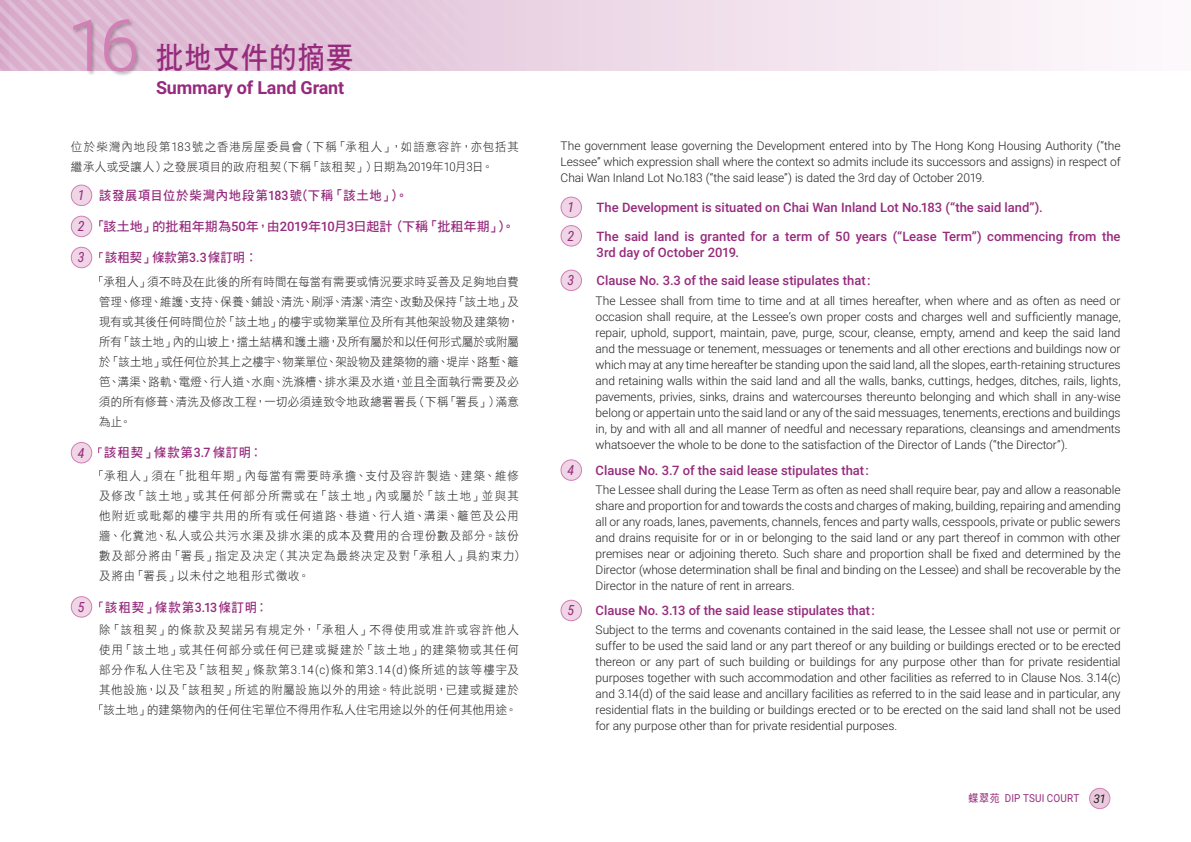
<style>
.page{position:relative;width:1191px;height:842px;background:#fff}
.page>*{position:absolute;margin:0;border:0;box-sizing:border-box;transform-origin:0 0}
.t1{font:300 72px "Roboto";color:#d17fb5}
.t2{font:30px "DF Hei HK W7";letter-spacing:.05em;color:#962b7d;scale:.9 1}
.t3{font:700 18px "Roboto";letter-spacing:-.01em;color:#962b7d}
.t4{font:italic 14px "Roboto Condensed";color:#962b7d}
.t5{font:500 13px/16px "Roboto";color:#962b7d}
.t6{font:13px "DF Hei HK W7";letter-spacing:.01em;color:#962b7d}
.t7{font:13px "DF Hei HK W7";letter-spacing:.075em;color:#962b7d;scale:.95 1}
.t8{font:13px "DF Hei HK W7";letter-spacing:.045em;color:#962b7d;scale:.95 1}
.t9{font:13px "DF Hei HK W7";color:#962b7d;scale:.95 1}
.t10{font:300 12px/16px "Roboto";letter-spacing:-.01em;color:#231f20;text-align:justify}
.t11{font:12px/20px "DF Hei HK W3";letter-spacing:.075em;color:#231f20;text-align:justify;scale:.95 1}
.t12{font:11px "Roboto";letter-spacing:.015em;color:#962b7d;scale:.9 1}
.s1{font-family:"Roboto";font-weight:300}
.s2{font-family:"Roboto";font-weight:500}
.s3{font-family:"DF Hei HK W5"}
.s4{font-style:italic;font-size:12px;color:#231f20}
</style>
<div class="page">
<svg style="left:531px;top:0;width:569px;height:71px"></svg>
<svg style="left:0;top:0;width:531px;height:71px;background:#e1c1d8"></svg>
<div style="left:1089px;top:788px;width:20px;height:21px;background:#eac9df;border-radius:50%"></div>
<div style="left:1089px;top:788px;width:21px;height:21px;border:1px solid #d17fb5;border-radius:50%"></div>
<div style="left:72px;top:18px;width:69px;height:59px;background:#231f20;opacity:.3"></div>
<div style="left:71px;top:185px;width:21px;height:21px;background:#efd5e6;border-radius:50%"></div>
<div style="left:71px;top:185px;width:21px;height:21px;border:1px solid #d17fb5;border-radius:50%"></div>
<div style="left:71px;top:216px;width:21px;height:21px;background:#efd5e6;border-radius:50%"></div>
<div style="left:71px;top:216px;width:21px;height:21px;border:1px solid #d17fb5;border-radius:50%"></div>
<svg style="left:99px;top:220px;width:4px;height:6px"></svg>
<div style="left:71px;top:247px;width:21px;height:21px;background:#efd5e6;border-radius:50%"></div>
<div style="left:71px;top:247px;width:21px;height:21px;border:1px solid #d17fb5;border-radius:50%"></div>
<svg style="left:99px;top:252px;width:4px;height:6px"></svg>
<div style="left:71px;top:442px;width:21px;height:21px;background:#efd5e6;border-radius:50%"></div>
<div style="left:71px;top:442px;width:21px;height:21px;border:1px solid #d17fb5;border-radius:50%"></div>
<svg style="left:98px;top:447px;width:4px;height:6px"></svg>
<div style="left:71px;top:597px;width:21px;height:20px;background:#efd5e6;border-radius:50%"></div>
<div style="left:71px;top:596px;width:21px;height:21px;border:1px solid #d17fb5;border-radius:50%"></div>
<svg style="left:99px;top:601px;width:4px;height:6px"></svg>
<div style="left:561px;top:197px;width:20px;height:21px;background:#efd5e6;border-radius:50%"></div>
<div style="left:560px;top:197px;width:22px;height:21px;border:1px solid #d17fb5;border-radius:50%"></div>
<div style="left:561px;top:226px;width:20px;height:20px;background:#efd5e6;border-radius:50%"></div>
<div style="left:560px;top:225px;width:22px;height:21px;border:1px solid #d17fb5;border-radius:50%"></div>
<div style="left:561px;top:270px;width:20px;height:21px;background:#efd5e6;border-radius:50%"></div>
<div style="left:560px;top:270px;width:22px;height:21px;border:1px solid #d17fb5;border-radius:50%"></div>
<div style="left:561px;top:460px;width:20px;height:20px;background:#efd5e6;border-radius:50%"></div>
<div style="left:560px;top:459px;width:22px;height:22px;border:1px solid #d17fb5;border-radius:50%"></div>
<div style="left:561px;top:600px;width:20px;height:21px;background:#efd5e6;border-radius:50%"></div>
<div style="left:560px;top:600px;width:22px;height:21px;border:1px solid #d17fb5;border-radius:50%"></div>
<p class="t1" style="left:67px;top:-5px;width:74px">16</p>
<p class="t2" style="left:156px;top:41px;width:221px">批地文件的摘要</p>
<p class="t3" style="left:156px;top:75px;width:190px">Summary of Land Grant</p>
<p class="t11" style="left:71px;top:136px;width:473px">位於柴灣內地段第<span class="s1">183</span>號之香港房屋委員會（下稱「承租人」，如語意容許，亦包括其繼承人或受讓人）之發展項目的政府租契 (下稱「該租契」）日期為<span class="s1">2019</span>年<span class="s1">10</span>月<span class="s1">3</span>日。</p>
<p class="t4" style="left:78px;top:185px;width:8px">1</p>
<p class="t8" style="left:99px;top:188px;width:326px">該發展項目位於柴灣內地段第<span class="s2">183</span>號(下稱「該土地」)。</p>
<p class="t4" style="left:78px;top:217px;width:8px">2</p>
<p class="t6" style="left:104px;top:219px;width:413px">該土地」的批租年期為<span class="s2">50</span>年，由<span class="s2">2019</span>年<span class="s2">10</span>月<span class="s2">3</span>日起計 (下稱「批租年期」)。</p>
<p class="t4" style="left:78px;top:248px;width:8px">3</p>
<p class="t9" style="left:105px;top:250px;width:162px">該租契」條款第<span class="s2">3.3</span>條訂明︰</p>
<p class="t11" style="left:99px;top:272px;width:443px;text-indent:4px">承租人」須不時及在此後的所有時間在每當有需要或情況要求時妥善及足夠地自費管理、修理、維護、支持、保養、鋪設、清洗、刷淨、清潔、清空、改動及保持「該土地」及現有或其後任何時間位於「該土地」的樓宇或物業單位及所有其他架設物及建築物，所有「該土地」內的山坡上，擋土結構和護土牆，及所有屬於和以任何形式屬於或附屬於「該土地」或任何位於其上之樓宇、物業單位、架設物及建築物的牆、堤岸、路塹、籬笆、溝渠、路軌、電燈、行人道、水廁、洗滌槽、排水渠及水道，並且全面執行需要及必須的所有修葺、清洗及修改工程，一切必須達致令地政總署署長（下稱「署長」）滿意為止。</p>
<p class="t4" style="left:78px;top:443px;width:8px">4</p>
<p class="t7" style="left:104px;top:446px;width:168px">該租契」條款第<span class="s2">3.7</span>條訂明︰</p>
<p class="t11" style="left:99px;top:466px;width:443px;text-indent:5px">承租人」須在「批租年期」內每當有需要時承擔、支付及容許製造、建築、維修及修改「該土地」或其任何部分所需或在「該土地」內或屬於「該土地」並與其他附近或毗鄰的樓宇共用的所有或任何道路、巷道、行人道、溝渠、籬笆及公用牆、化糞池、私人或公共污水渠及排水渠的成本及費用的合理份數及部分。該份數及部分將由「署長」指定及决定（其决定為最終决定及對「承租人」具約束力)及將由「署長」以未付之地租形式徵收。</p>
<p class="t4" style="left:78px;top:597px;width:8px">5</p>
<p class="t7" style="left:105px;top:600px;width:172px">該租契」條款第<span class="s2">3.13</span>條訂明︰</p>
<p class="t11" style="left:99px;top:620px;width:443px;text-align:center">除「該租契」的條款及契諾另有規定外，「承租人」不得使用或准許或容許他人使用「該土地」或其任何部分或任何已建或擬建於「該土地」的建築物或其任何部分作私人住宅及「該租契」條款第<span class="s1">3.14(c)</span>條和第<span class="s1">3.14(d)</span>條所述的該等樓宇及其他設施，以及「該租契」所述的附屬設施以外的用途。特此說明，已建或擬建於該土地」的建築物內的任何住宅單位不得用作私人住宅用途以外的任何其他用途。</p>
<p class="t10" style="left:560px;top:138px;width:561px">The government lease governing the Development entered into by The Hong Kong Housing Authority (“the Lessee” which expression shall where the context so admits include its successors and assigns) in respect of Chai Wan Inland Lot No.183 (“the said lease”) is dated the 3rd day of October 2019.</p>
<p class="t4" style="left:567px;top:197px;width:8px">1</p>
<p class="t5" style="left:596px;top:199px;width:447px">The Development is situated on Chai Wan Inland Lot No.183 (“the said land”).</p>
<p class="t4" style="left:567px;top:226px;width:8px">2</p>
<p class="t5" style="left:596px;top:227px;width:525px">The said land is granted for a term of 50 years (“Lease Term”) commencing from the<br>3rd day of October 2019.</p>
<p class="t4" style="left:567px;top:270px;width:8px">3</p>
<p class="t5" style="left:596px;top:272px;width:275px">Clause No. 3.3 of the said lease stipulates that:</p>
<p class="t10" style="left:595px;top:293px;width:526px">The Lessee shall from time to time and at all times hereafter, when where and as often as need or occasion shall require, at the Lessee’s own proper costs and charges well and sufficiently manage, repair, uphold, support, maintain, pave, purge, scour, cleanse, empty, amend and keep the said land and the messuage or tenement, messuages or tenements and all other erections and buildings now or which may at any time hereafter be standing upon the said land, all the slopes, earth-retaining structures and retaining walls within the said land and all the walls, banks, cuttings, hedges, ditches, rails, lights, pavements, privies, sinks, drains and watercourses thereunto belonging and which shall in any-wise belong or appertain unto the said land or any of the said messuages, tenements, erections and buildings in, by and with all and all manner of needful and necessary reparations, cleansings and amendments whatsoever the whole to be done to the satisfaction of the Director of Lands (“the Director”).</p>
<p class="t4" style="left:567px;top:460px;width:8px">4</p>
<p class="t5" style="left:595px;top:462px;width:275px">Clause No. 3.7 of the said lease stipulates that:</p>
<p class="t10" style="left:595px;top:481px;width:526px">The Lessee shall during the Lease Term as often as need shall require bear, pay and allow a reasonable share and proportion for and towards the costs and charges of making, building, repairing and amending all or any roads, lanes, pavements, channels, fences and party walls, cesspools, private or public sewers and drains requisite for or in or belonging to the said land or any part thereof in common with other premises near or adjoining thereto. Such share and proportion shall be fixed and determined by the Director (whose determination shall be final and binding on the Lessee) and shall be recoverable by the Director in the nature of rent in arrears.</p>
<p class="t4" style="left:567px;top:601px;width:8px">5</p>
<p class="t5" style="left:595px;top:602px;width:281px">Clause No. 3.13 of the said lease stipulates that:</p>
<p class="t10" style="left:595px;top:621px;width:526px">Subject to the terms and covenants contained in the said lease, the Lessee shall not use or permit or suffer to be used the said land or any part thereof or any building or buildings erected or to be erected thereon or any part of such building or buildings for any purpose other than for private residential purposes together with such accommodation and other facilities as referred to in Clause Nos. 3.14(c) and 3.14(d) of the said lease and ancillary facilities as referred to in the said lease and in particular, any residential flats in the building or buildings erected or to be erected on the said land shall not be used for any purpose other than for private residential purposes.</p>
<p class="t12" style="left:968px;top:790px;width:154px"><span class="s3">蝶翠苑</span> DIP TSUI COURT <span class="s4">31</span></p>
</div>
